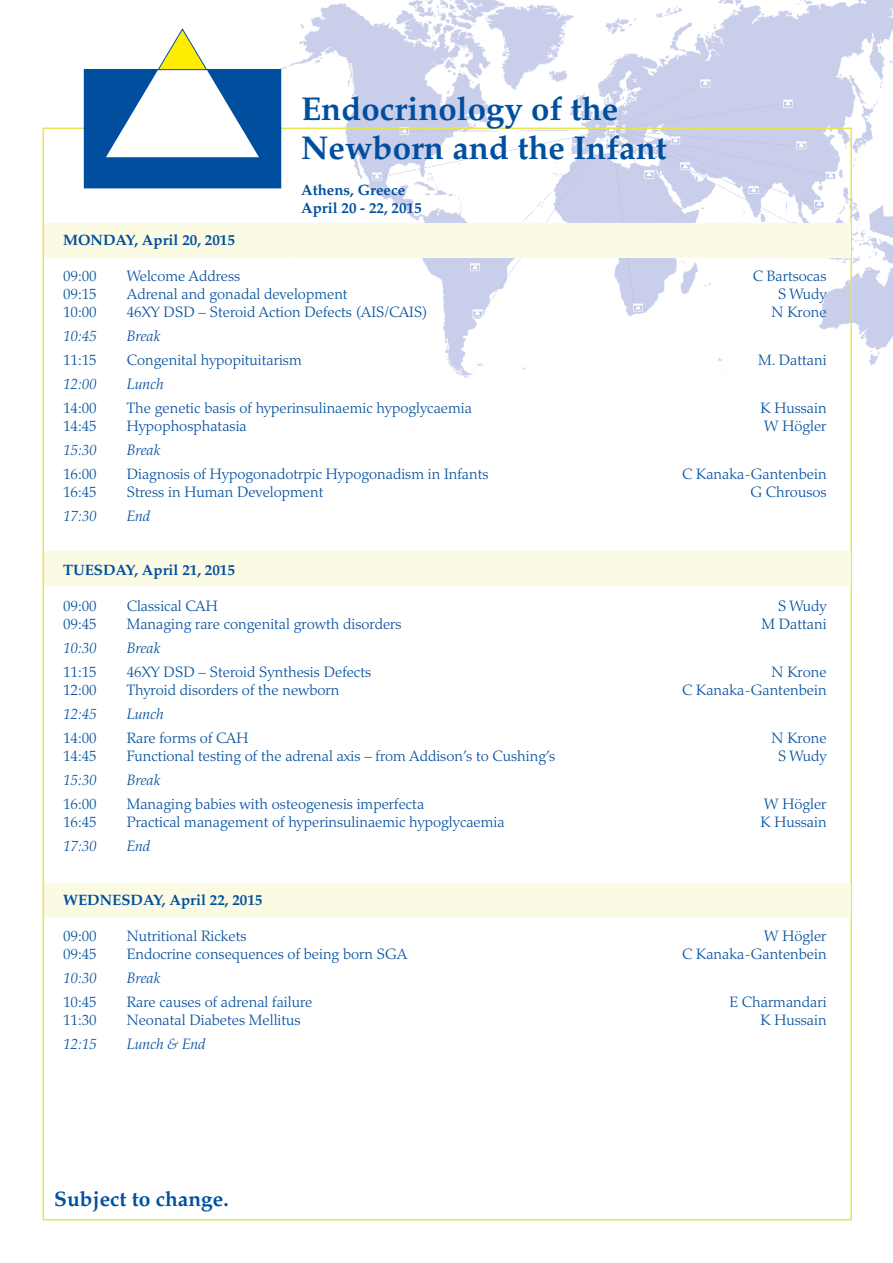
<style>
.page{position:relative;width:893px;height:1263px;background:#fff}
.page>*{position:absolute;margin:0;border:0;box-sizing:border-box;transform-origin:0 0}
.t1{font:700 33px/39.6px "Palatino LT Std";color:#004f9f}
.t2{font:700 21px "Palatino LT Std";color:#004f9f}
.t3{font:300 15px "Palatino LT Std";color:#004f9f}
.t4{font:italic 300 15px "Palatino LT Std";color:#004f9f}
.t5{font:700 15px/18px "Palatino LT Std";color:#004f9f}
</style>
<div class="page">
<img style="left:281px;top:0;width:612px;height:378px">
<div style="left:44px;top:223px;width:806px;height:34px;background:#fbfae3"></div>
<div style="left:84px;top:70px;width:197px;height:118px;background:#004f9f"></div>
<svg style="left:106px;top:29px;width:153px;height:128px"></svg>
<div style="left:44px;top:551px;width:806px;height:34px;background:#fbfae3"></div>
<div style="left:44px;top:883px;width:806px;height:34px;background:#fbfae3"></div>
<h1 class="t1" style="left:301px;top:89px;width:367px">Endocrinology of the<br>Newborn and the Infant</h1>
<p class="t5" style="left:301px;top:181px;width:122px">Athens, Greece<br>April 20 - 22, 2015</p>
<p class="t5" style="left:63px;top:231px;width:173px">MONDAY, April 20, 2015</p>
<p class="t3" style="left:63px;top:267px;width:35px">09:00</p>
<p class="t3" style="left:127px;top:267px;width:115px">Welcome Address</p>
<p class="t3" style="left:753px;top:267px;width:75px">C Bartsocas</p>
<p class="t3" style="left:63px;top:285px;width:35px">09:15</p>
<p class="t3" style="left:127px;top:285px;width:222px">Adrenal and gonadal development</p>
<p class="t3" style="left:778px;top:285px;width:50px">S Wudy</p>
<p class="t3" style="left:63px;top:303px;width:35px">10:00</p>
<p class="t3" style="left:127px;top:303px;width:302px">46XY DSD – Steroid Action Defects (AIS/CAIS)</p>
<p class="t3" style="left:772px;top:303px;width:56px">N Krone</p>
<p class="t4" style="left:63px;top:327px;width:35px">10:45</p>
<p class="t4" style="left:127px;top:327px;width:35px">Break</p>
<p class="t3" style="left:63px;top:351px;width:35px">11:15</p>
<p class="t3" style="left:127px;top:351px;width:177px">Congenital hypopituitarism</p>
<p class="t3" style="left:758px;top:351px;width:70px">M. Dattani</p>
<p class="t4" style="left:63px;top:375px;width:35px">12:00</p>
<p class="t4" style="left:127px;top:375px;width:38px">Lunch</p>
<p class="t3" style="left:63px;top:399px;width:35px">14:00</p>
<p class="t3" style="left:127px;top:399px;width:347px">The genetic basis of hyperinsulinaemic hypoglycaemia</p>
<p class="t3" style="left:760px;top:399px;width:68px">K Hussain</p>
<p class="t3" style="left:63px;top:417px;width:35px">14:45</p>
<p class="t3" style="left:127px;top:417px;width:121px">Hypophosphatasia</p>
<p class="t3" style="left:764px;top:417px;width:64px">W Högler</p>
<p class="t4" style="left:63px;top:441px;width:35px">15:30</p>
<p class="t4" style="left:127px;top:441px;width:35px">Break</p>
<p class="t3" style="left:63px;top:465px;width:35px">16:00</p>
<p class="t3" style="left:127px;top:465px;width:363px">Diagnosis of Hypogonadotrpic Hypogonadism in Infants</p>
<p class="t3" style="left:682px;top:465px;width:146px">C Kanaka-Gantenbein</p>
<p class="t3" style="left:63px;top:483px;width:35px">16:45</p>
<p class="t3" style="left:127px;top:483px;width:198px">Stress in Human Development</p>
<p class="t3" style="left:750px;top:483px;width:78px">G Chrousos</p>
<p class="t4" style="left:63px;top:507px;width:35px">17:30</p>
<p class="t4" style="left:127px;top:507px;width:25px">End</p>
<p class="t5" style="left:63px;top:561px;width:173px">TUESDAY, April 21, 2015</p>
<p class="t3" style="left:63px;top:597px;width:35px">09:00</p>
<p class="t3" style="left:127px;top:597px;width:92px">Classical CAH</p>
<p class="t3" style="left:778px;top:597px;width:50px">S Wudy</p>
<p class="t3" style="left:63px;top:615px;width:35px">09:45</p>
<p class="t3" style="left:127px;top:615px;width:276px">Managing rare congenital growth disorders</p>
<p class="t3" style="left:761px;top:615px;width:67px">M Dattani</p>
<p class="t4" style="left:63px;top:639px;width:35px">10:30</p>
<p class="t4" style="left:127px;top:639px;width:35px">Break</p>
<p class="t3" style="left:63px;top:663px;width:35px">11:15</p>
<p class="t3" style="left:127px;top:663px;width:246px">46XY DSD – Steroid Synthesis Defects</p>
<p class="t3" style="left:772px;top:663px;width:56px">N Krone</p>
<p class="t3" style="left:63px;top:681px;width:35px">12:00</p>
<p class="t3" style="left:127px;top:681px;width:214px">Thyroid disorders of the newborn</p>
<p class="t3" style="left:682px;top:681px;width:146px">C Kanaka-Gantenbein</p>
<p class="t4" style="left:63px;top:705px;width:35px">12:45</p>
<p class="t4" style="left:127px;top:705px;width:38px">Lunch</p>
<p class="t3" style="left:63px;top:729px;width:35px">14:00</p>
<p class="t3" style="left:127px;top:729px;width:123px">Rare forms of CAH</p>
<p class="t3" style="left:772px;top:729px;width:56px">N Krone</p>
<p class="t3" style="left:63px;top:747px;width:35px">14:45</p>
<p class="t3" style="left:127px;top:747px;width:430px">Functional testing of the adrenal axis – from Addison’s to Cushing’s</p>
<p class="t3" style="left:778px;top:747px;width:50px">S Wudy</p>
<p class="t4" style="left:63px;top:771px;width:35px">15:30</p>
<p class="t4" style="left:127px;top:771px;width:35px">Break</p>
<p class="t3" style="left:63px;top:795px;width:35px">16:00</p>
<p class="t3" style="left:127px;top:795px;width:299px">Managing babies with osteogenesis imperfecta</p>
<p class="t3" style="left:764px;top:795px;width:64px">W Högler</p>
<p class="t3" style="left:63px;top:813px;width:35px">16:45</p>
<p class="t3" style="left:127px;top:813px;width:379px">Practical management of hyperinsulinaemic hypoglycaemia</p>
<p class="t3" style="left:760px;top:813px;width:68px">K Hussain</p>
<p class="t4" style="left:63px;top:837px;width:35px">17:30</p>
<p class="t4" style="left:127px;top:837px;width:25px">End</p>
<p class="t5" style="left:63px;top:891px;width:201px">WEDNESDAY, April 22, 2015</p>
<p class="t3" style="left:63px;top:927px;width:35px">09:00</p>
<p class="t3" style="left:127px;top:927px;width:121px">Nutritional Rickets</p>
<p class="t3" style="left:764px;top:927px;width:64px">W Högler</p>
<p class="t3" style="left:63px;top:945px;width:35px">09:45</p>
<p class="t3" style="left:127px;top:945px;width:282px">Endocrine consequences of being born SGA</p>
<p class="t3" style="left:682px;top:945px;width:146px">C Kanaka-Gantenbein</p>
<p class="t4" style="left:63px;top:969px;width:35px">10:30</p>
<p class="t4" style="left:127px;top:969px;width:35px">Break</p>
<p class="t3" style="left:63px;top:993px;width:35px">10:45</p>
<p class="t3" style="left:127px;top:993px;width:187px">Rare causes of adrenal failure</p>
<p class="t3" style="left:729px;top:993px;width:99px">E Charmandari</p>
<p class="t3" style="left:63px;top:1011px;width:35px">11:30</p>
<p class="t3" style="left:127px;top:1011px;width:175px">Neonatal Diabetes Mellitus</p>
<p class="t3" style="left:760px;top:1011px;width:68px">K Hussain</p>
<p class="t4" style="left:63px;top:1035px;width:35px">12:15</p>
<p class="t4" style="left:127px;top:1035px;width:80px">Lunch &amp; End</p>
<h2 class="t2" style="left:54px;top:1186px;width:176px">Subject to change.</h2>
</div>
